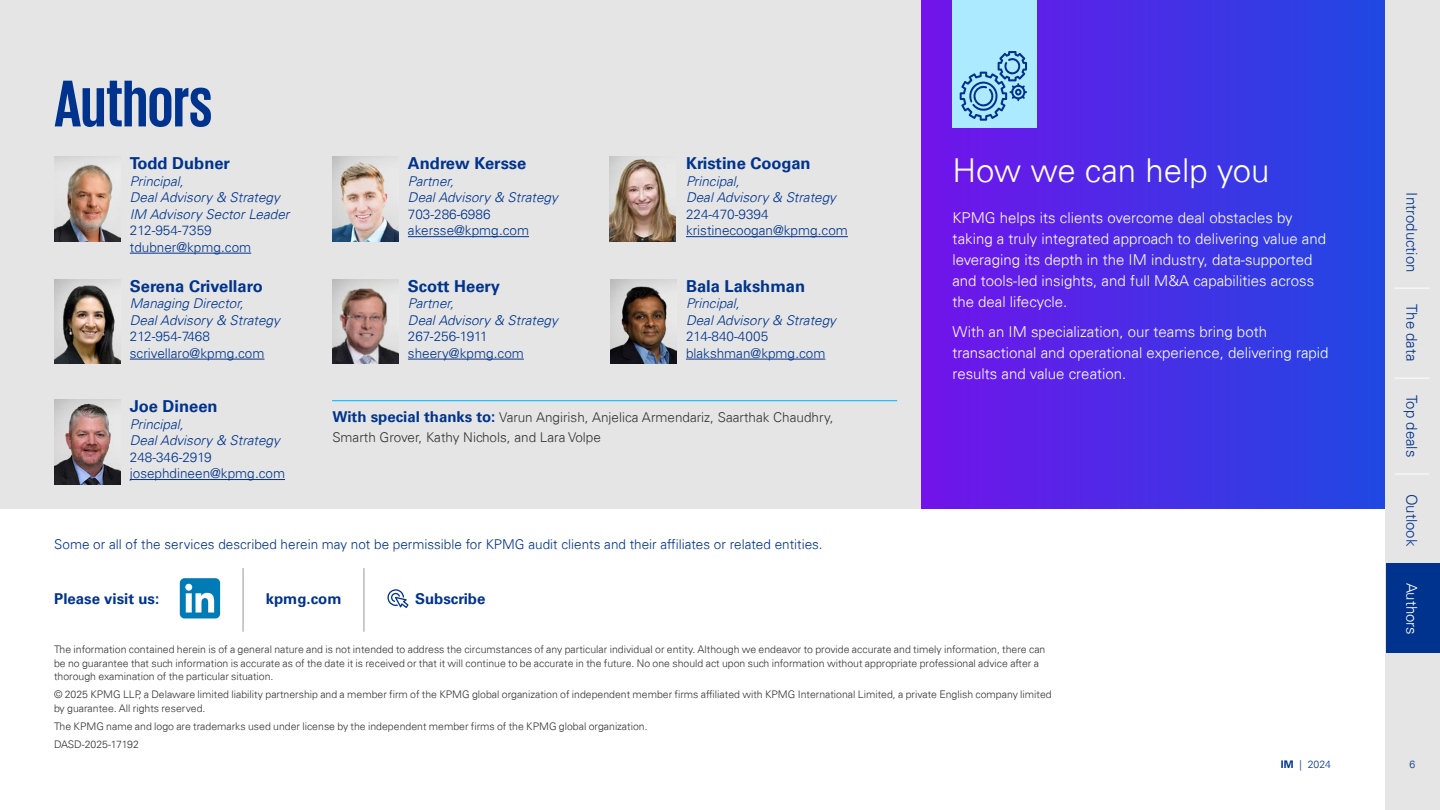
<style>
.page{position:relative;width:1440px;height:810px;background:#fff}
.page>*{position:absolute;margin:0;border:0;box-sizing:border-box;transform-origin:0 0}
.t1{font:700 67.5px "KPMG";letter-spacing:-.005em;color:#00338d}
.t2{font:300 33px "Univers 45";color:#fff}
.t3{font:700 16.5px "Univers 65";color:#00338d}
.t4{font:300 15px/21px "Univers 45";color:#fff}
.t5{font:300 15px "Univers 45";color:#00338d}
.t6{font:700 15px "Univers 65";color:#00338d}
.t7{font:300 13.5px/16.5px "Univers 45";color:#00338d}
.t8{font:italic 300 13.5px/16.5px "Univers 45";color:#00338d}
.t9{font:300 13.5px/19.5px "Univers 45";color:#333}
.t10{font:300 10.5px/13.5px "Univers 45";color:#333}
.t11{font:300 10.5px "Univers 45";color:#00338d}
.s1{font-family:"Univers 65";font-weight:700;font-size:15px;color:#00338d}
.s2{font-family:"Univers 65";font-weight:700}
</style>
<div class="page">
<div style="left:180px;top:578px;width:40px;height:40px;background:#007bb6;border-radius:5px"></div>
<svg style="left:185px;top:584px;width:29px;height:29px"></svg>
<hr style="left:243px;top:568px;width:1px;height:64px;background:#989898">
<hr style="left:364px;top:568px;width:1px;height:64px;background:#989898">
<svg style="left:387px;top:589px;width:21px;height:19px"></svg>
<div style="left:0;top:0;width:923px;height:509px;background:#e5e5e5"></div>
<div style="left:921px;top:0;width:465px;height:509px;background:linear-gradient(to right,#7213ea,#1f49e2)"></div>
<hr style="left:130px;top:253px;width:121px;height:1px;background:#00338d">
<img style="left:54px;top:157px;width:66px;height:84px">
<img style="left:332px;top:157px;width:66px;height:84px">
<img style="left:332px;top:279px;width:66px;height:85px">
<img style="left:610px;top:279px;width:66px;height:85px">
<img style="left:54px;top:279px;width:66px;height:85px">
<img style="left:54px;top:400px;width:66px;height:84px">
<img style="left:609px;top:157px;width:66px;height:84px">
<hr style="left:408px;top:236px;width:121px;height:1px;background:#00338d">
<hr style="left:408px;top:359px;width:116px;height:1px;background:#00338d">
<hr style="left:686px;top:359px;width:139px;height:1px;background:#00338d">
<hr style="left:130px;top:359px;width:134px;height:1px;background:#00338d">
<hr style="left:130px;top:479px;width:155px;height:1px;background:#00338d">
<hr style="left:686px;top:236px;width:162px;height:1px;background:#00338d">
<div style="left:952px;top:0;width:85px;height:128px;background:#aceaff"></div>
<svg style="left:959px;top:51px;width:68px;height:70px"></svg>
<hr style="left:332px;top:400px;width:565px;height:1px;background:#00b8f5">
<div style="left:1385px;top:0;width:55px;height:810px;background:#e5e5e5"></div>
<div style="left:1386px;top:563px;width:54px;height:89px;background:#00338d"></div>
<hr style="left:1395px;top:288px;width:34px;height:1px;background:#fff">
<hr style="left:1395px;top:474px;width:34px;height:1px;background:#fff">
<hr style="left:1395px;top:378px;width:34px;height:1px;background:#fff">
<h1 class="t1" style="left:54px;top:70px;width:160px">Authors</h1>
<h3 class="t3" style="left:130px;top:154px;width:102px">Todd Dubner</h3>
<p class="t8" style="left:130px;top:173px;width:161px">Principal,<br>Deal Advisory &amp; Strategy<br>IM Advisory Sector Leader</p>
<p class="t7" style="left:130px;top:222px;width:123px">212-954-7359 tdubner@kpmg.com</p>
<h3 class="t3" style="left:130px;top:276px;width:134px">Serena Crivellaro</h3>
<p class="t8" style="left:130px;top:295px;width:151px">Managing Director,<br>Deal Advisory &amp; Strategy</p>
<p class="t7" style="left:130px;top:328px;width:136px">212-954-7468 scrivellaro@kpmg.com</p>
<h3 class="t3" style="left:130px;top:397px;width:89px">Joe Dineen</h3>
<p class="t8" style="left:130px;top:416px;width:151px">Principal,<br>Deal Advisory &amp; Strategy</p>
<p class="t7" style="left:130px;top:449px;width:157px">248-346-2919 josephdineen@kpmg.com</p>
<h3 class="t3" style="left:408px;top:154px;width:120px">Andrew Kersse</h3>
<p class="t8" style="left:408px;top:173px;width:151px">Partner,<br>Deal Advisory &amp; Strategy</p>
<p class="t7" style="left:408px;top:206px;width:123px">703-286-6986 akersse@kpmg.com</p>
<h3 class="t3" style="left:408px;top:276px;width:94px">Scott Heery</h3>
<p class="t8" style="left:408px;top:295px;width:151px">Partner,<br>Deal Advisory &amp; Strategy</p>
<p class="t7" style="left:408px;top:328px;width:117px">267-256-1911 sheery@kpmg.com</p>
<h3 class="t3" style="left:686px;top:154px;width:126px">Kristine Coogan</h3>
<p class="t8" style="left:686px;top:173px;width:151px">Principal,<br>Deal Advisory &amp; Strategy</p>
<p class="t7" style="left:686px;top:206px;width:163px">224-470-9394 kristinecoogan@kpmg.com</p>
<p class="t4" style="left:952px;top:207px;width:375px">KPMG helps its clients overcome deal obstacles by taking a truly integrated approach to delivering value and leveraging its depth in the IM industry, data-supported and tools-led insights, and full M&amp;A capabilities across the deal lifecycle.</p>
<h3 class="t4" style="left:952px;top:321px;width:378px">With an IM specialization, our teams bring both transactional and operational experience, delivering rapid results and value creation.</h3>
<h2 class="t2" style="left:952px;top:150px;width:319px">How we can help you</h2>
<h3 class="t3" style="left:686px;top:276px;width:121px">Bala Lakshman</h3>
<p class="t8" style="left:686px;top:295px;width:151px">Principal,<br>Deal Advisory &amp; Strategy</p>
<p class="t7" style="left:686px;top:328px;width:141px">214-840-4005 blakshman@kpmg.com</p>
<p class="t9" style="left:332px;top:408px;width:503px"><span class="s1">With special thanks to:</span> Varun Angirish, Anjelica Armendariz, Saarthak Chaudhry,<br>Smarth Grover, Kathy Nichols, and Lara Volpe</p>
<p class="t7" style="left:54px;top:536px;width:770px">Some or all of the services described herein may not be permissible for KPMG audit clients and their affiliates or related entities.</p>
<h3 class="t6" style="left:54px;top:590px;width:107px">Please visit us:</h3>
<h3 class="t6" style="left:266px;top:590px;width:77px">kpmg.com</h3>
<h3 class="t6" style="left:415px;top:590px;width:72px">Subscribe</h3>
<p class="t10" style="left:54px;top:643px;width:993px">The information contained herein is of a general nature and is not intended to address the circumstances of any particular individual or entity. Although we endeavor to provide accurate and timely information, there can be no guarantee that such information is accurate as of the date it is received or that it will continue to be accurate in the future. No one should act upon such information without appropriate professional advice after a thorough examination of the particular situation.</p>
<p class="t10" style="left:54px;top:688px;width:999px">© 2025 KPMG LLP, a Delaware limited liability partnership and a member firm of the KPMG global organization of independent member firms affiliated with KPMG International Limited, a private English company limited by guarantee. All rights reserved.</p>
<p class="t10" style="left:54px;top:717px;width:595px;line-height:18px">The KPMG name and logo are trademarks used under license by the independent member firms of the KPMG global organization.<br>DASD-2025-17192</p>
<h3 class="t5" style="left:1420px;top:192px;width:82px;rotate:90deg">Introduction</h3>
<h3 class="t5" style="left:1420px;top:304px;width:59px;rotate:90deg">The data</h3>
<h3 class="t5" style="left:1420px;top:395px;width:64px;rotate:90deg">Top deals</h3>
<h3 class="t5" style="left:1420px;top:494px;width:54px;rotate:90deg">Outlook</h3>
<h3 class="t4" style="left:1422px;top:583px;width:54px;rotate:90deg">Authors</h3>
<p class="t11" style="left:1281px;top:758px;width:52px"><span class="s2">IM</span> | 2024</p>
<p class="t11" style="left:1409px;top:758px;width:7px">6</p>
</div>
